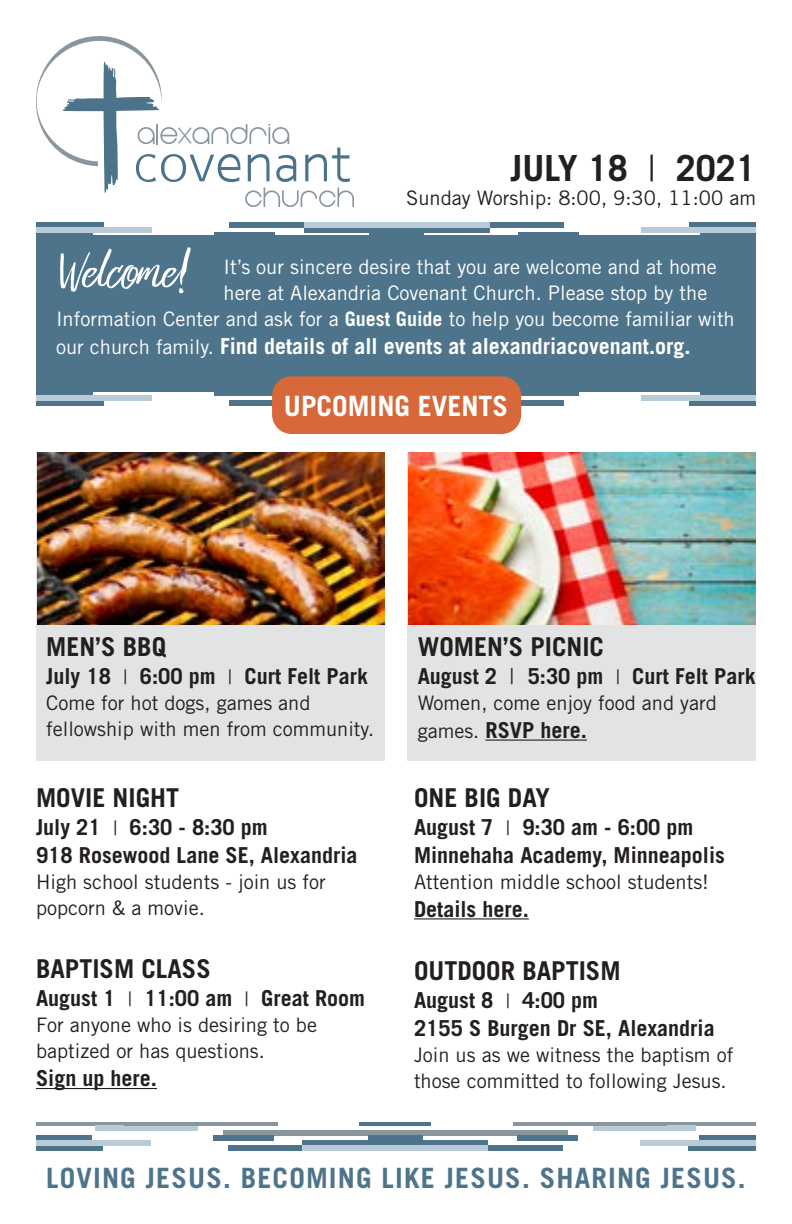
<style>
.page{position:relative;width:792px;height:1224px;background:#fff}
.page>*{position:absolute;margin:0;border:0;box-sizing:border-box;transform-origin:0 0}
.t1{font:52px "Bringshoot";color:#fff}
.t2{font:700 36px "Trade Gothic LT Std";color:#231f20}
.t3{font:700 28px "Trade Gothic LT Std";letter-spacing:.04em;color:#4e748b}
.t4{font:700 28px "Trade Gothic LT Std";color:#fff}
.t5{font:700 26px "Trade Gothic LT Std";color:#231f20}
.t6{font:700 22px/28px "Trade Gothic LT Std";color:#231f20}
.t7{font:700 22px "Trade Gothic LT Std";color:#fff}
.t8{font:20px/26px "Trade Gothic LT Std";color:#231f20}
.t9{font:20px "Trade Gothic LT Std";color:#fff}
.s1{font-weight:400}
.s2{font-weight:700}
.s3{font-weight:400;font-size:20px}
</style>
<div class="page">
<hr style="left:36px;top:1088px;width:121px;height:1px;background:#231f20">
<hr style="left:414px;top:918px;width:115px;height:1px;background:#231f20">
<svg style="left:36px;top:36px;width:318px;height:171px"></svg>
<div style="left:36px;top:223px;width:67px;height:5px;background:#4e748b"></div>
<div style="left:229px;top:223px;width:75px;height:5px;background:#4e748b"></div>
<div style="left:36px;top:233px;width:56px;height:5px;background:#4e748b"></div>
<div style="left:214px;top:233px;width:60px;height:5px;background:#4e748b"></div>
<div style="left:370px;top:233px;width:27px;height:5px;background:#4e748b"></div>
<div style="left:304px;top:228px;width:93px;height:5px;background:#4e748b"></div>
<div style="left:36px;top:228px;width:116px;height:5px;background:#b9cbd6"></div>
<div style="left:304px;top:223px;width:93px;height:5px;background:#b9cbd6"></div>
<div style="left:690px;top:223px;width:66px;height:5px;background:#4e748b"></div>
<div style="left:489px;top:223px;width:75px;height:5px;background:#4e748b"></div>
<div style="left:701px;top:233px;width:55px;height:5px;background:#4e748b"></div>
<div style="left:519px;top:233px;width:60px;height:5px;background:#4e748b"></div>
<div style="left:396px;top:233px;width:27px;height:5px;background:#4e748b"></div>
<div style="left:396px;top:228px;width:93px;height:5px;background:#4e748b"></div>
<div style="left:641px;top:228px;width:115px;height:5px;background:#b9cbd6"></div>
<div style="left:396px;top:223px;width:93px;height:5px;background:#b9cbd6"></div>
<div style="left:36px;top:401px;width:67px;height:5px;background:#4e748b"></div>
<div style="left:229px;top:401px;width:75px;height:5px;background:#4e748b"></div>
<div style="left:36px;top:391px;width:56px;height:5px;background:#4e748b"></div>
<div style="left:214px;top:391px;width:60px;height:5px;background:#4e748b"></div>
<div style="left:36px;top:396px;width:116px;height:5px;background:#b9cbd6"></div>
<div style="left:690px;top:401px;width:66px;height:5px;background:#4e748b"></div>
<div style="left:489px;top:401px;width:75px;height:5px;background:#4e748b"></div>
<div style="left:701px;top:391px;width:55px;height:5px;background:#4e748b"></div>
<div style="left:519px;top:391px;width:60px;height:5px;background:#4e748b"></div>
<div style="left:641px;top:396px;width:115px;height:5px;background:#b9cbd6"></div>
<div style="left:395px;top:1131px;width:173px;height:5px;background:#88969e"></div>
<hr style="left:667px;top:1122px;width:89px;height:4px;background:#88969e">
<div style="left:689px;top:1146px;width:67px;height:5px;background:#4e748b"></div>
<div style="left:488px;top:1146px;width:75px;height:5px;background:#4e748b"></div>
<div style="left:700px;top:1136px;width:56px;height:5px;background:#4e748b"></div>
<hr style="left:395px;top:1122px;width:36px;height:4px;background:#4e748b">
<div style="left:518px;top:1136px;width:60px;height:5px;background:#4e748b"></div>
<div style="left:395px;top:1136px;width:27px;height:5px;background:#4e748b"></div>
<div style="left:395px;top:1141px;width:93px;height:5px;background:#4e748b"></div>
<div style="left:640px;top:1141px;width:116px;height:5px;background:#b9cbd6"></div>
<div style="left:593px;top:1126px;width:102px;height:5px;background:#b9cbd6"></div>
<div style="left:395px;top:1146px;width:93px;height:5px;background:#b9cbd6"></div>
<hr style="left:513px;top:1122px;width:154px;height:4px;background:#88969e">
<div style="left:223px;top:1131px;width:173px;height:5px;background:#88969e"></div>
<hr style="left:36px;top:1122px;width:88px;height:4px;background:#88969e">
<div style="left:36px;top:1146px;width:66px;height:5px;background:#4e748b"></div>
<div style="left:228px;top:1146px;width:75px;height:5px;background:#4e748b"></div>
<div style="left:36px;top:1136px;width:55px;height:5px;background:#4e748b"></div>
<hr style="left:360px;top:1122px;width:36px;height:4px;background:#4e748b">
<div style="left:213px;top:1136px;width:60px;height:5px;background:#4e748b"></div>
<div style="left:369px;top:1136px;width:27px;height:5px;background:#4e748b"></div>
<div style="left:303px;top:1141px;width:93px;height:5px;background:#4e748b"></div>
<div style="left:36px;top:1141px;width:115px;height:5px;background:#b9cbd6"></div>
<div style="left:95px;top:1126px;width:103px;height:5px;background:#b9cbd6"></div>
<div style="left:303px;top:1146px;width:93px;height:5px;background:#b9cbd6"></div>
<hr style="left:124px;top:1122px;width:154px;height:4px;background:#88969e">
<div style="left:408px;top:453px;width:348px;height:308px;background:#e1e3e4"></div>
<img style="left:409px;top:453px;width:347px;height:171px">
<hr style="left:485px;top:740px;width:102px;height:1px;background:#231f20">
<div style="left:36px;top:453px;width:348px;height:308px;background:#e1e3e4"></div>
<img style="left:37px;top:453px;width:347px;height:171px">
<div style="left:36px;top:235px;width:720px;height:157px;background:#4e748b"></div>
<div style="left:272px;top:376px;width:249px;height:58px;background:#d66839;border-radius:19px"></div>
<h2 class="t2" style="left:511px;top:146px;width:247px">JULY 18 <span class="s1">|</span> 2021</h2>
<p class="t8" style="left:406px;top:185px;width:351px">Sunday Worship: 8:00, 9:30, 11:00 am</p>
<h1 class="t1" style="left:60px;top:241px;width:131px">Welcome!</h1>
<p class="t9" style="left:224px;top:254px;width:495px">It’s our sincere desire that you are welcome and at home</p>
<p class="t9" style="left:224px;top:280px;width:485px">here at Alexandria Covenant Church. Please stop by the</p>
<p class="t9" style="left:56px;top:306px;width:680px">Information Center and ask for a <span class="s2">Guest Guide</span> to help you become familiar with</p>
<p class="t7" style="left:56px;top:332px;width:636px"><span class="s3">our church family.</span> Find details of all events at alexandriacovenant.org.</p>
<h3 class="t4" style="left:284px;top:389px;width:226px">UPCOMING EVENTS</h3>
<h3 class="t5" style="left:46px;top:631px;width:121px">MEN’S BBQ</h3>
<p class="t6" style="left:46px;top:662px;width:323px">July 18 <span class="s3">|</span> 6:00 pm <span class="s3">|</span> Curt Felt Park</p>
<p class="t8" style="left:46px;top:690px;width:329px">Come for hot dogs, games and fellowship with men from community.</p>
<h3 class="t5" style="left:36px;top:781px;width:145px">MOVIE NIGHT</h3>
<p class="t6" style="left:36px;top:813px;width:323px">July 21 <span class="s3">|</span> 6:30 - 8:30 pm<br>918 Rosewood Lane SE, Alexandria</p>
<p class="t8" style="left:36px;top:868px;width:291px">High school students - join us for popcorn &amp; a movie.</p>
<h3 class="t5" style="left:36px;top:953px;width:176px">BAPTISM CLASS</h3>
<p class="t6" style="left:36px;top:984px;width:331px">August 1 <span class="s3">|</span> 11:00 am <span class="s3">|</span> Great Room</p>
<p class="t8" style="left:36px;top:1012px;width:283px">For anyone who is desiring to be baptized or has questions.</p>
<p class="t6" style="left:36px;top:1064px;width:123px">Sign up here.</p>
<h3 class="t5" style="left:418px;top:631px;width:188px">WOMEN’S PICNIC</h3>
<p class="t6" style="left:418px;top:662px;width:340px">August 2 <span class="s1">|</span> 5:30 pm <span class="s3">|</span> Curt Felt Park</p>
<p class="t8" style="left:418px;top:690px;width:301px">Women, come enjoy food and yard</p>
<p class="t6" style="left:418px;top:716px;width:171px"><span class="s3">games.</span> RSVP here.</p>
<h3 class="t5" style="left:414px;top:781px;width:137px">ONE BIG DAY</h3>
<p class="t6" style="left:414px;top:813px;width:312px">August 7 <span class="s3">|</span> 9:30 am - 6:00 pm<br>Minnehaha Academy, Minneapolis</p>
<p class="t8" style="left:414px;top:868px;width:296px">Attention middle school students!</p>
<p class="t6" style="left:414px;top:895px;width:116px">Details here.</p>
<h3 class="t5" style="left:414px;top:955px;width:208px">OUTDOOR BAPTISM</h3>
<p class="t6" style="left:414px;top:986px;width:302px">August 8 <span class="s3">|</span> 4:00 pm<br>2155 S Burgen Dr SE, Alexandria</p>
<p class="t8" style="left:414px;top:1042px;width:321px">Join us as we witness the baptism of those committed to following Jesus.</p>
<h3 class="t3" style="left:46px;top:1161px;width:701px">LOVING JESUS. BECOMING LIKE JESUS. SHARING JESUS.</h3>
</div>
